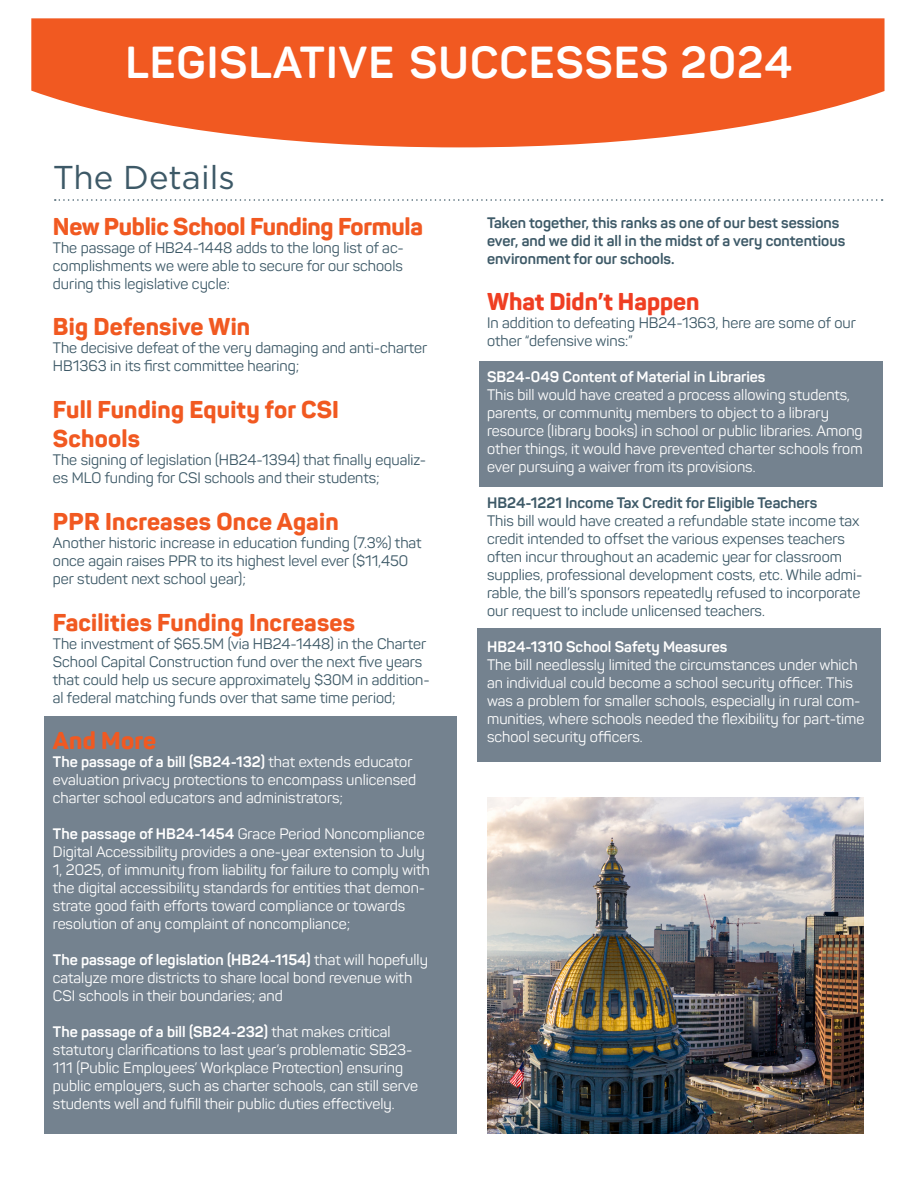
<style>
.page{position:relative;width:918px;height:1188px;background:#fff}
.page>*{position:absolute;margin:0;border:0;box-sizing:border-box;transform-origin:0 0}
.t1{font:700 44.25px "Panton";letter-spacing:.025em;color:#fff}
.t2{font:33px "Gotham";color:#3d5967}
.t3{font:800 24px/28.8px "Panton";letter-spacing:.01em;color:#f15921}
.t4{font:800 24px "Panton";letter-spacing:-.01em;color:#f15921}
.t5{font:800 24px "Panton";color:#ef3e22}
.t6{font:15px/18px "Panton";color:#fff}
.t7{font:15px/18px "Panton";color:#3d5967}
.t8{font:700 15px/18px "Panton";color:#3d5967}
.t9{font:700 15px "Panton";color:#fff}
.s1{font-weight:700}
</style>
<div class="page">
<div style="left:477px;top:628px;width:404px;height:134px;background:#74828f"></div>
<svg style="left:31px;top:18px;width:854px;height:129px;fill:#f15921"></svg>
<div style="left:44px;top:716px;width:413px;height:418px;background:#74828f"></div>
<div style="left:479px;top:362px;width:403px;height:125px;background:#74828f"></div>
<img style="left:487px;top:797px;width:377px;height:337px">
<svg style="left:55px;top:199px;width:828px;height:2px"></svg>
<p class="t1" style="left:125px;top:35px;width:669px">LEGISLATIVE SUCCESSES 2024</p>
<p class="t2" style="left:53px;top:157px;width:184px">The Details</p>
<p class="t4" style="left:53px;top:211px;width:372px">New Public School Funding Formula</p>
<p class="t7" style="left:53px;top:238px;width:353px;text-align:justify">The passage of HB24-1448 adds to the long list of ac&shy;complishments we were able to secure for our schools during this legislative cycle:</p>
<p class="t3" style="left:53px;top:312px;width:199px">Big Defensive Win</p>
<p class="t7" style="left:53px;top:339px;width:376px">The decisive defeat of the very damaging and anti-charter<br>HB1363 in its first committee hearing;</p>
<p class="t3" style="left:53px;top:395px;width:288px">Full Funding Equity for CSI<br>Schools</p>
<p class="t7" style="left:53px;top:451px;width:375px">The signing of legislation (HB24-1394) that finally equaliz&shy;es MLO funding for CSI schools and their students;</p>
<p class="t3" style="left:53px;top:507px;width:287px">PPR Increases Once Again</p>
<p class="t7" style="left:53px;top:533px;width:370px">Another historic increase in education funding (7.3%) that once again raises PPR to its highest level ever ($11,450 per student next school year);</p>
<p class="t3" style="left:53px;top:607px;width:304px">Facilities Funding Increases</p>
<p class="t7" style="left:53px;top:634px;width:378px">The investment of $65.5M (via HB24-1448) in the Charter School Capital Construction fund over the next five years that could help us secure approximately $30M in addition&shy;al federal matching funds over that same time period;</p>
<p class="t3" style="left:53px;top:726px;width:105px">And More</p>
<p class="t6" style="left:53px;top:753px;width:365px"><span class="s1">The passage of a bill (SB24-132)</span> that extends educator evaluation privacy protections to encompass unlicensed charter school educators and administrators;</p>
<p class="t6" style="left:53px;top:825px;width:378px"><span class="s1">The passage of HB24-1454</span> Grace Period Noncompliance Digital Accessibility provides a one-year extension to July 1, 2025, of immunity from liability for failure to comply with the digital accessibility standards for entities that demon&shy;strate good faith efforts toward compliance or towards resolution of any complaint of noncompliance;</p>
<p class="t6" style="left:53px;top:951px;width:377px"><span class="s1">The passage of legislation (HB24-1154)</span> that will hopefully catalyze more districts to share local bond revenue with<br>CSI schools in their boundaries; and</p>
<p class="t6" style="left:53px;top:1023px;width:367px"><span class="s1">The passage of a bill (SB24-232)</span> that makes critical statutory clarifications to last year’s problematic SB23- 111 (Public Employees’ Workplace Protection) ensuring public employers, such as charter schools, can still serve students well and fulfill their public duties effectively.</p>
<p class="t8" style="left:487px;top:213px;width:360px">Taken together, this ranks as one of our best sessions ever, and we did it all in the midst of a very contentious environment for our schools.</p>
<p class="t5" style="left:487px;top:287px;width:214px">What Didn’t Happen</p>
<p class="t7" style="left:487px;top:314px;width:370px">In addition to defeating HB24-1363, here are some of our other “defensive wins:”</p>
<p class="t9" style="left:487px;top:368px;width:280px">SB24-049 Content of Material in Libraries</p>
<p class="t6" style="left:487px;top:386px;width:377px">This bill would have created a process allowing students, parents, or community members to object to a library resource (library books) in school or public libraries. Among other things, it would have prevented charter schools from ever pursuing a waiver from its provisions.</p>
<p class="t8" style="left:487px;top:494px;width:332px">HB24-1221 Income Tax Credit for Eligible Teachers</p>
<p class="t7" style="left:487px;top:512px;width:377px">This bill would have created a refundable state income tax credit intended to offset the various expenses teachers often incur throughout an academic year for classroom supplies, professional development costs, etc. While admi&shy;rable, the bill’s sponsors repeatedly refused to incorporate our request to include unlicensed teachers.</p>
<p class="t9" style="left:487px;top:638px;width:242px">HB24-1310 School Safety Measures</p>
<p class="t6" style="left:487px;top:656px;width:379px">The bill needlessly limited the circumstances under which an individual could become a school security officer. This was a problem for smaller schools, especially in rural com&shy;munities, where schools needed the flexibility for part-time school security officers.</p>
</div>
